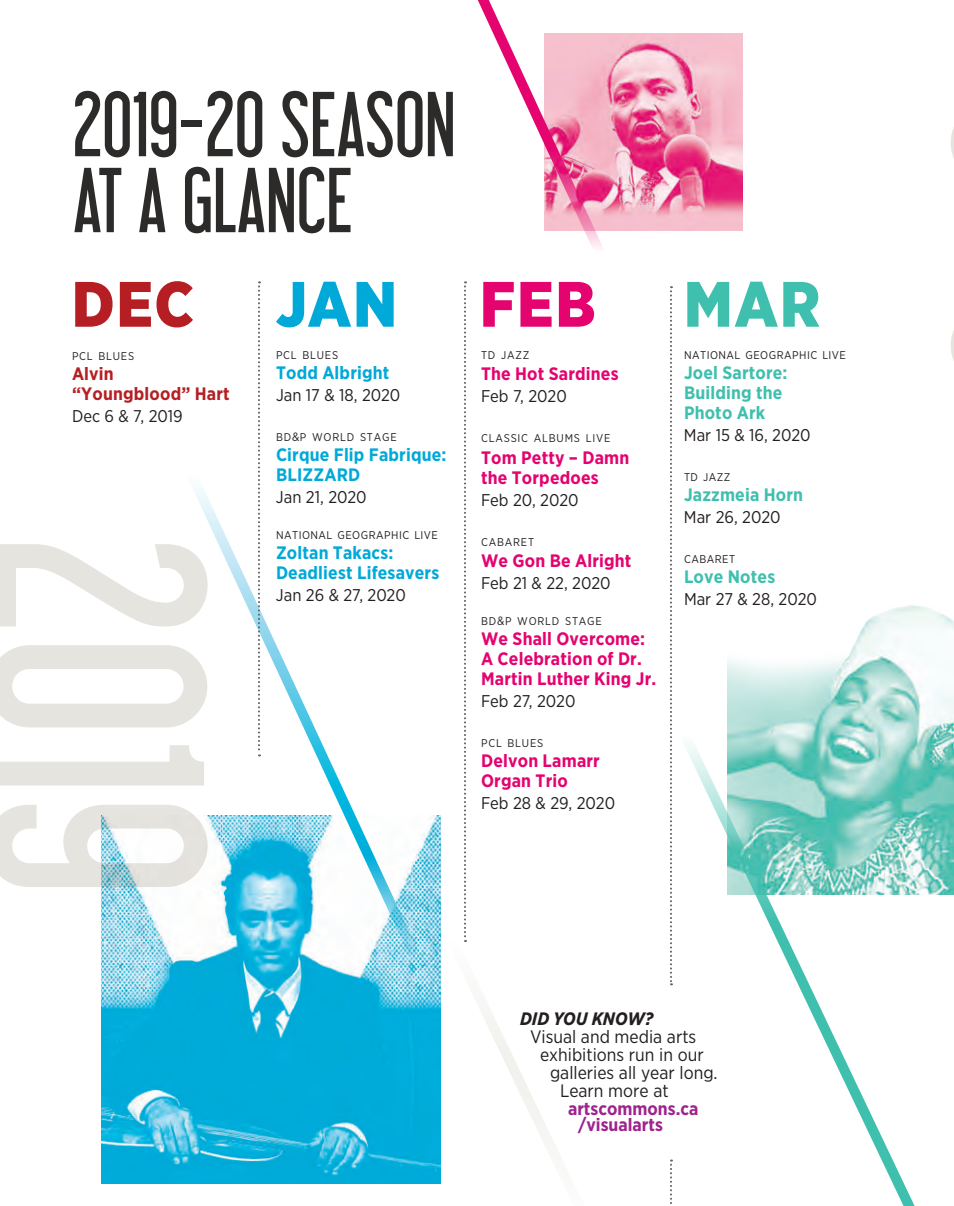
<style>
.page{position:relative;width:954px;height:1206px;background:#fff}
.page>*{position:absolute;margin:0;border:0;box-sizing:border-box;transform-origin:0 0}
.t1{font:270.6px "Libel Suit";color:#e6e4df}
.t2{font:82.2px/76px "Libel Suit";color:#2c2b2a}
.t3{font:900 64px "Gotham Narrow";color:#b51f23}
.t4{font:900 64px "Gotham Narrow";color:#00a9d8}
.t5{font:900 64px "Gotham Narrow";color:#e4036f}
.t6{font:900 64px "Gotham Narrow";color:#3fbfae}
.Body_Copy{font:700 18px/20px "Gotham Narrow";letter-spacing:.01em;color:#e4036f}
.Body_Copy-2{font:700 18px/20px "Gotham Narrow";letter-spacing:.01em;color:#00a9d8}
.Body_Copy-3{font:18px "Gotham Narrow";color:#231f20}
.Body_Copy-4{font:700 18px/20px "Gotham Narrow";letter-spacing:.01em;color:#3fbfae}
.Body_Copy-5{font:700 18px "Gotham Narrow";color:#9f238e}
.Body_Copy-6{font:700 18px/20px "Gotham Narrow";letter-spacing:.01em;color:#b51f23}
.Body_Copy-7{font:italic 700 18px "Gotham Narrow";color:#231f20}
.Body_Copy-8{font:17px "Gotham Narrow";color:#231f20}
.Body_Copy-9{font:11.2px "Gotham Narrow";letter-spacing:.07em;color:#231f20}
.Body_Copy-10{font:11.2px "Gotham Narrow";letter-spacing:.045em;color:#231f20}
.s1{font-size:12px}
</style>
<div class="page">
<img style="left:102px;top:815px;width:339px;height:369px">
<img style="left:633px;top:34px;width:109px;height:197px">
<svg style="left:135px;top:487px;width:306px;height:534px"></svg>
<img style="left:854px;top:605px;width:100px;height:290px">
<svg style="left:670px;top:645px;width:276px;height:561px"></svg>
<svg style="left:477px;top:0;width:156px;height:249px"></svg>
<svg style="left:670px;top:286px;width:2px;height:699px"></svg>
<svg style="left:258px;top:281px;width:2px;height:475px"></svg>
<svg style="left:464px;top:281px;width:91px;height:865px"></svg>
<svg style="left:670px;top:1160px;width:2px;height:46px"></svg>
<p class="t2" style="left:73px;top:86px;width:385px">2019-20 SEASON<br>AT A GLANCE</p>
<p class="t3" style="left:72px;top:262px;width:124px">DEC</p>
<p class="t4" style="left:276px;top:262px;width:122px">JAN</p>
<p class="t5" style="left:480px;top:262px;width:117px">FEB</p>
<p class="t6" style="left:684px;top:262px;width:138px">MAR</p>
<p class="Body_Copy-9" style="left:481px;top:348px;width:50px">TD JAZZ</p>
<p class="Body_Copy" style="left:481px;top:364px;width:139px">The Hot Sardines</p>
<p class="Body_Copy-8" style="left:481px;top:386px;width:87px">Feb 7, 2020</p>
<p class="Body_Copy-9" style="left:481px;top:431px;width:131px">CLASSIC ALBUMS LIVE</p>
<p class="Body_Copy" style="left:481px;top:447px;width:150px">Tom Petty – Damn the Torpedoes</p>
<p class="Body_Copy-8" style="left:481px;top:489px;width:99px">Feb 20, 2020</p>
<p class="Body_Copy-9" style="left:481px;top:535px;width:55px">CABARET</p>
<p class="Body_Copy" style="left:481px;top:551px;width:152px">We Gon Be Alright</p>
<p class="Body_Copy-8" style="left:481px;top:573px;width:131px">Feb 21 &amp; 22, 2020</p>
<p class="Body_Copy-9" style="left:481px;top:615px;width:122px">BD<span class="s1">&amp;</span>P WORLD STAGE</p>
<p class="Body_Copy" style="left:481px;top:629px;width:177px">We Shall Overcome:<br>A Celebration of Dr.<br>Martin Luther King Jr.</p>
<p class="Body_Copy-8" style="left:481px;top:691px;width:96px">Feb 27, 2020</p>
<p class="Body_Copy-9" style="left:481px;top:737px;width:64px">PCL BLUES</p>
<p class="Body_Copy" style="left:481px;top:751px;width:120px">Delvon Lamarr<br>Organ Trio</p>
<p class="Body_Copy-8" style="left:481px;top:793px;width:136px">Feb 28 &amp; 29, 2020</p>
<p class="Body_Copy-10" style="left:684px;top:348px;width:163px">NATIONAL GEOGRAPHIC LIVE</p>
<p class="Body_Copy-4" style="left:684px;top:362px;width:105px">Joel Sartore:<br>Building the<br>Photo Ark</p>
<p class="Body_Copy-8" style="left:684px;top:424px;width:128px">Mar 15 &amp; 16, 2020</p>
<p class="Body_Copy-9" style="left:684px;top:470px;width:48px">TD JAZZ</p>
<p class="Body_Copy-4" style="left:684px;top:484px;width:121px">Jazzmeia Horn</p>
<p class="Body_Copy-8" style="left:684px;top:506px;width:98px">Mar 26, 2020</p>
<p class="Body_Copy-10" style="left:684px;top:552px;width:53px">CABARET</p>
<p class="Body_Copy-4" style="left:684px;top:566px;width:93px">Love Notes</p>
<p class="Body_Copy-8" style="left:684px;top:588px;width:134px">Mar 27 &amp; 28, 2020</p>
<p class="Body_Copy-9" style="left:276px;top:348px;width:64px">PCL BLUES</p>
<p class="Body_Copy-2" style="left:276px;top:362px;width:115px">Todd Albright</p>
<p class="Body_Copy-8" style="left:276px;top:384px;width:126px">Jan 17 &amp; 18, 2020</p>
<p class="Body_Copy-9" style="left:276px;top:430px;width:122px">BD<span class="s1">&amp;</span>P WORLD STAGE</p>
<p class="Body_Copy-2" style="left:276px;top:444px;width:172px">Cirque Flip Fabrique:<br>BLIZZARD</p>
<p class="Body_Copy-8" style="left:276px;top:486px;width:92px">Jan 21, 2020</p>
<p class="Body_Copy-10" style="left:276px;top:528px;width:163px">NATIONAL GEOGRAPHIC LIVE</p>
<p class="Body_Copy-2" style="left:276px;top:542px;width:165px">Zoltan Takacs:<br>Deadliest Lifesavers</p>
<p class="Body_Copy-8" style="left:276px;top:584px;width:131px">Jan 26 &amp; 27, 2020</p>
<p class="Body_Copy-9" style="left:72px;top:349px;width:64px">PCL BLUES</p>
<p class="Body_Copy-6" style="left:72px;top:363px;width:159px">Alvin “Youngblood” Hart</p>
<p class="Body_Copy-8" style="left:72px;top:405px;width:112px">Dec 6 &amp; 7, 2019</p>
<h1 class="t1" style="left:259px;top:536px;width:361px;rotate:90deg">2019</h1>
<p class="Body_Copy-7" style="left:520px;top:1007px;width:135px">DID YOU KNOW?</p>
<p class="Body_Copy-3" style="left:530px;top:1025px;width:168px">Visual and media arts</p>
<p class="Body_Copy-3" style="left:540px;top:1043px;width:165px">exhibitions run in our</p>
<p class="Body_Copy-3" style="left:550px;top:1061px;width:169px">galleries all year long.</p>
<p class="Body_Copy-3" style="left:560px;top:1079px;width:110px">Learn more at</p>
<p class="Body_Copy-5" style="left:568px;top:1097px;width:132px">artscommons.ca</p>
<p class="Body_Copy-5" style="left:578px;top:1113px;width:86px">/visualarts</p>
</div>
